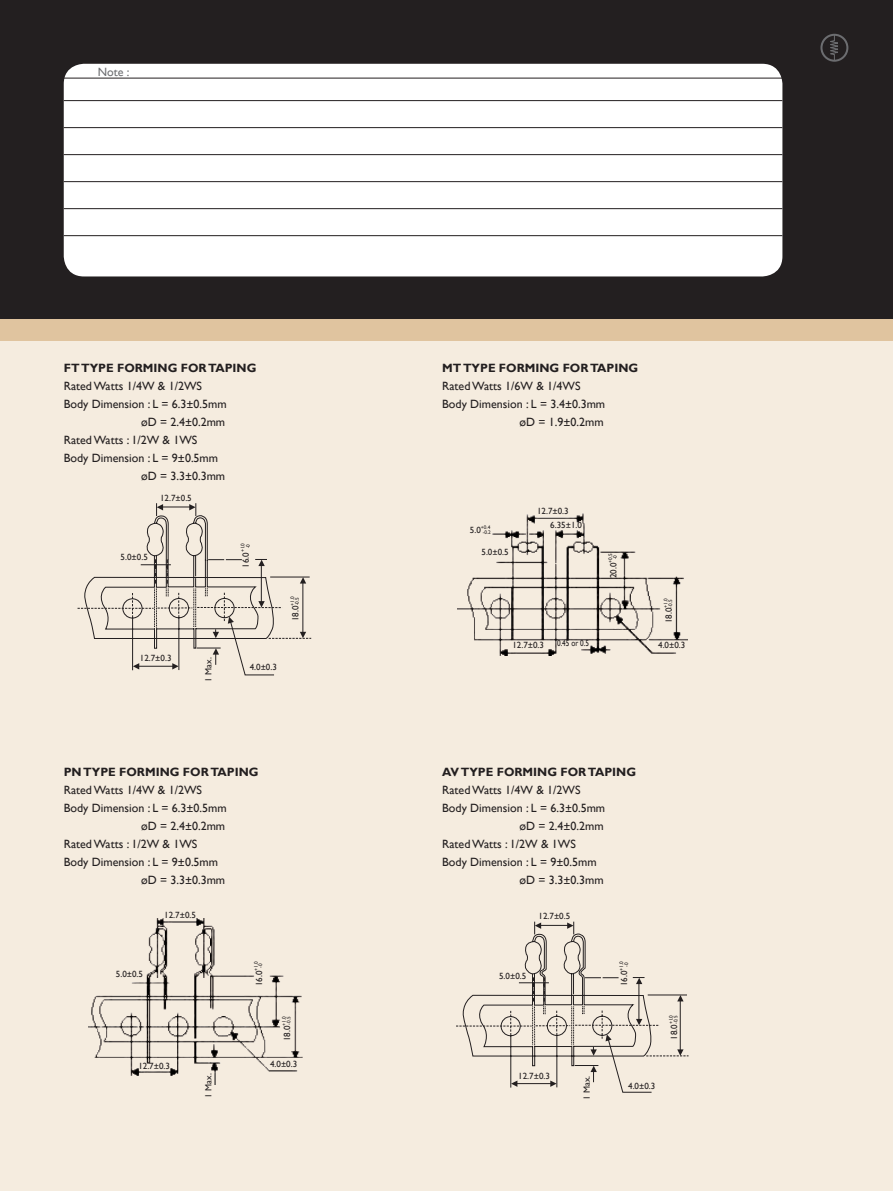
<style>
.page{position:relative;width:893px;height:1191px;background:#fff}
.page>*{position:absolute;margin:0;border:0;box-sizing:border-box;transform-origin:0 0}
.t1{font:12px "Gill Sans";color:#231f20}
.t2{font:700 12px "Gill Sans";color:#231f20}
.t3{font:12px "Gill Sans";color:#6c6d70}
.t4{font:9px/13.4px "Gill Sans";color:#231f20}
.t5{font:9px "Gill Sans";color:#231f20;scale:.8 1}
.t6{font:5.25px/5.4px "Gill Sans";color:#231f20;text-align:center}
</style>
<div class="page">
<div style="left:0;top:340px;width:893px;height:851px;background:#f5ecdf"></div>
<div style="left:0;top:319px;width:893px;height:21px;background:#e0c49f"></div>
<div style="left:0;top:0;width:893px;height:319px;background:#231f20"></div>
<div style="left:820px;top:34px;width:28px;height:28px;border:2px solid #6c6d70;border-radius:50%"></div>
<svg style="left:826px;top:34px;width:17px;height:28px"></svg>
<div style="left:64px;top:64px;width:718px;height:212px;background:#fff;border-radius:20px"></div>
<hr style="left:64px;top:78px;width:718px;height:1px;background:#231f20">
<hr style="left:64px;top:100px;width:718px;height:1px;background:#231f20">
<hr style="left:64px;top:127px;width:718px;height:1px;background:#231f20">
<hr style="left:64px;top:154px;width:718px;height:1px;background:#231f20">
<hr style="left:64px;top:181px;width:718px;height:1px;background:#231f20">
<hr style="left:64px;top:208px;width:718px;height:1px;background:#231f20">
<hr style="left:64px;top:235px;width:718px;height:1px;background:#231f20">
<svg style="left:456px;top:921px;width:233px;height:171px;background:#e5ddd1"></svg>
<img style="left:89px;top:918px;width:213px;height:167px">
<svg style="left:78px;top:503px;width:233px;height:172px;background:#e6ddd1"></svg>
<img style="left:458px;top:512px;width:230px;height:143px">
<p class="t3" style="left:98px;top:65px;width:33px">Note :</p>
<p class="t2" style="left:64px;top:360px;width:89px">FT TYPE FORMING</p>
<p class="t2" style="left:181px;top:360px;width:53px">FO R TAPING</p>
<p class="t1" style="left:64px;top:379px;width:140px">Rated Watts 1/4W &amp; 1/2WS</p>
<p class="t1" style="left:64px;top:397px;width:165px">Body Dimension : L = 6.3±0.5mm</p>
<p class="t1" style="left:141px;top:415px;width:86px">øD = 2.4±0.2mm</p>
<p class="t1" style="left:64px;top:433px;width:135px">Rated Watts : 1/2W &amp; 1WS</p>
<p class="t1" style="left:64px;top:451px;width:156px">Body Dimension : L = 9±0.5mm</p>
<p class="t1" style="left:141px;top:469px;width:86px">øD = 3.3±0.3mm</p>
<p class="t4" style="left:160px;top:491px;width:33px">12.7±0.5</p>
<p class="t4" style="left:121px;top:550px;width:29px">5.0±0.5</p>
<p class="t4" style="left:140px;top:651px;width:33px">12.7±0.3</p>
<p class="t4" style="left:202px;top:681px;width:26px;rotate:-90deg">1 Max.</p>
<p class="t6" style="left:240px;top:552px;width:11px;rotate:-90deg">+1.0</p>
<p class="t6" style="left:245px;top:548px;width:6px;rotate:-90deg">-0</p>
<p class="t4" style="left:239px;top:568px;width:17px;rotate:-90deg">16.0</p>
<p class="t6" style="left:290px;top:606px;width:11px;rotate:-90deg">+1.0</p>
<p class="t6" style="left:295px;top:605px;width:10px;rotate:-90deg">-0.5</p>
<p class="t4" style="left:289px;top:621px;width:17px;rotate:-90deg">18.0</p>
<p class="t4" style="left:250px;top:660px;width:29px">4.0±0.3</p>
<p class="t2" style="left:64px;top:764px;width:91px">PN TYPE FORMING</p>
<p class="t2" style="left:183px;top:764px;width:53px">FO R TAPING</p>
<p class="t1" style="left:64px;top:782px;width:140px">Rated Watts 1/4W &amp; 1/2WS</p>
<p class="t1" style="left:64px;top:800px;width:165px">Body Dimension : L = 6.3±0.5mm</p>
<p class="t1" style="left:141px;top:818px;width:86px">øD = 2.4±0.2mm</p>
<p class="t1" style="left:64px;top:836px;width:135px">Rated Watts : 1/2W &amp; 1WS</p>
<p class="t1" style="left:64px;top:854px;width:156px">Body Dimension : L = 9±0.5mm</p>
<p class="t1" style="left:141px;top:872px;width:86px">øD = 3.3±0.3mm</p>
<p class="t4" style="left:116px;top:967px;width:29px">5.0±0.5</p>
<p class="t4" style="left:164px;top:908px;width:33px">12.7±0.5</p>
<p class="t6" style="left:253px;top:970px;width:11px;rotate:-90deg">+1.0</p>
<p class="t6" style="left:258px;top:967px;width:6px;rotate:-90deg">-0</p>
<p class="t4" style="left:253px;top:986px;width:17px;rotate:-90deg">16.0</p>
<p class="t4" style="left:138px;top:1059px;width:33px">12.7±0.3</p>
<p class="t4" style="left:202px;top:1097px;width:26px;rotate:-90deg">1 Max.</p>
<p class="t6" style="left:281px;top:1025px;width:11px;rotate:-90deg">+1.0</p>
<p class="t6" style="left:286px;top:1024px;width:10px;rotate:-90deg">-0.5</p>
<p class="t4" style="left:281px;top:1041px;width:17px;rotate:-90deg">18.0</p>
<p class="t4" style="left:270px;top:1057px;width:29px">4.0±0.3</p>
<p class="t2" style="left:442px;top:360px;width:92px">MT TYPE FORMING</p>
<p class="t2" style="left:563px;top:360px;width:53px">FO R TAPING</p>
<p class="t1" style="left:442px;top:379px;width:140px">Rated Watts 1/6W &amp; 1/4WS</p>
<p class="t1" style="left:442px;top:397px;width:165px">Body Dimension : L = 3.4±0.3mm</p>
<p class="t1" style="left:520px;top:415px;width:86px">øD = 1.9±0.2mm</p>
<p class="t4" style="left:470px;top:523px;width:12px">5.0</p>
<p class="t6" style="left:481px;top:524px;width:12px">+0.4 -0.2</p>
<p class="t4" style="left:481px;top:546px;width:29px">5.0±0.5</p>
<p class="t4" style="left:550px;top:505px;width:33px;text-indent:-13px">12.7±0.3<br>6.35±1.0</p>
<p class="t6" style="left:608px;top:563px;width:11px;line-height:4.3px;rotate:-90deg">+0.5 -0</p>
<p class="t4" style="left:607px;top:578px;width:17px;rotate:-90deg">20.0</p>
<p class="t6" style="left:663px;top:608px;width:11px;rotate:-90deg">+1.0</p>
<p class="t6" style="left:668px;top:607px;width:10px;rotate:-90deg">-0.5</p>
<p class="t4" style="left:662px;top:623px;width:17px;rotate:-90deg">18.0</p>
<p class="t4" style="left:512px;top:639px;width:33px">12.7±0.3</p>
<p class="t5" style="left:557px;top:637px;width:41px">0.45 or 0.5</p>
<p class="t4" style="left:658px;top:638px;width:29px">4.0±0.3</p>
<p class="t2" style="left:442px;top:764px;width:90px">AV TYPE FO RMING</p>
<p class="t2" style="left:560px;top:764px;width:53px">FO R TAPING</p>
<p class="t1" style="left:442px;top:782px;width:140px">Rated Watts 1/4W &amp; 1/2WS</p>
<p class="t1" style="left:442px;top:800px;width:165px">Body Dimension : L = 6.3±0.5mm</p>
<p class="t1" style="left:520px;top:818px;width:86px">øD = 2.4±0.2mm</p>
<p class="t1" style="left:442px;top:836px;width:135px">Rated Watts : 1/2W &amp; 1WS</p>
<p class="t1" style="left:442px;top:854px;width:156px">Body Dimension : L = 9±0.5mm</p>
<p class="t1" style="left:520px;top:872px;width:86px">øD = 3.3±0.3mm</p>
<p class="t4" style="left:539px;top:910px;width:33px">12.7±0.5</p>
<p class="t4" style="left:499px;top:969px;width:29px">5.0±0.5</p>
<p class="t4" style="left:518px;top:1069px;width:33px">12.7±0.3</p>
<p class="t4" style="left:580px;top:1100px;width:26px;rotate:-90deg">1 Max.</p>
<p class="t6" style="left:619px;top:970px;width:11px;rotate:-90deg">+1.0</p>
<p class="t6" style="left:624px;top:967px;width:6px;rotate:-90deg">-0</p>
<p class="t4" style="left:618px;top:986px;width:17px;rotate:-90deg">16.0</p>
<p class="t6" style="left:668px;top:1024px;width:11px;rotate:-90deg">+1.0</p>
<p class="t6" style="left:673px;top:1023px;width:10px;rotate:-90deg">-0.5</p>
<p class="t4" style="left:667px;top:1039px;width:17px;rotate:-90deg">18.0</p>
<p class="t4" style="left:628px;top:1079px;width:29px">4.0±0.3</p>
</div>
